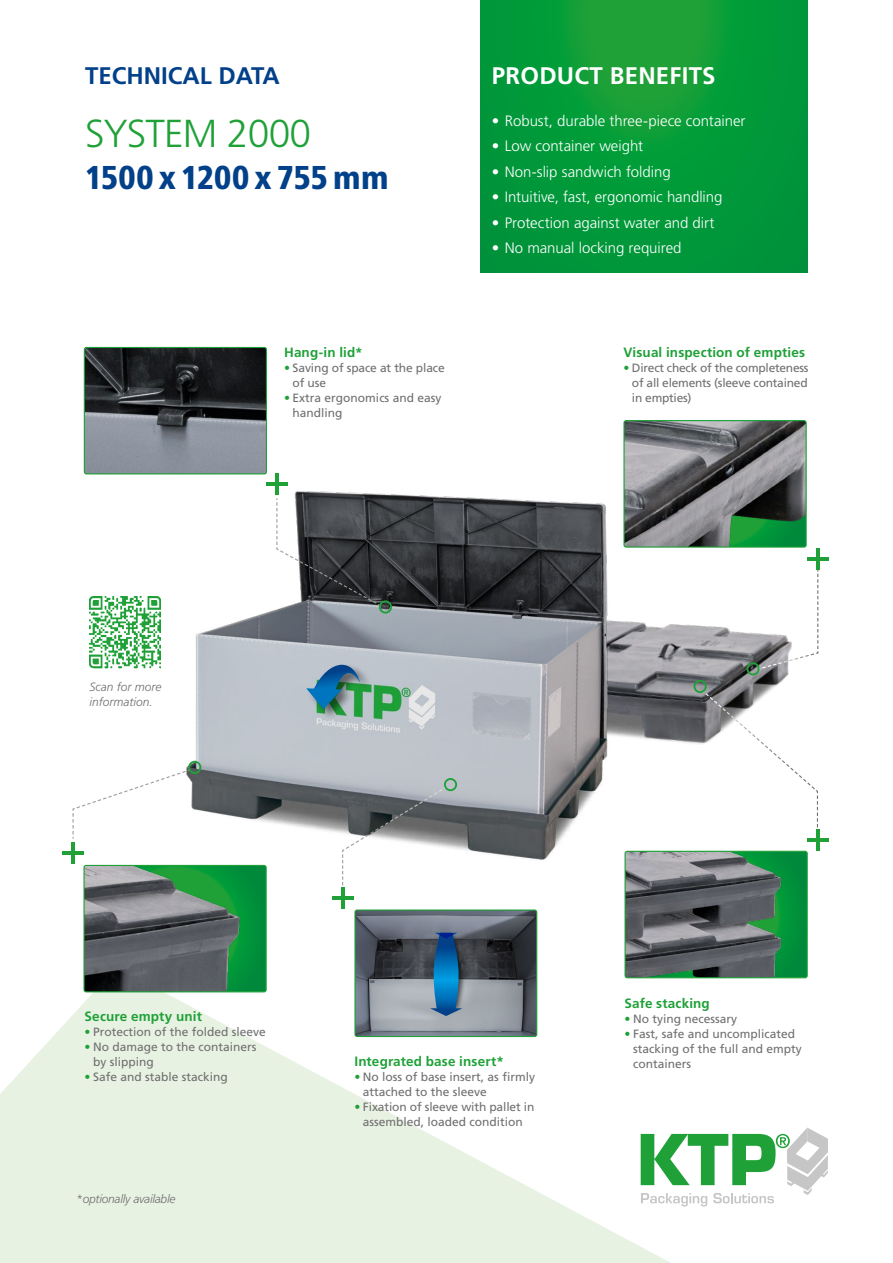
<style>
.page{position:relative;width:893px;height:1263px;background:#fff}
.page>*{position:absolute;margin:0;border:0;box-sizing:border-box;transform-origin:0 0}
.t1{font:300 39px "Frutiger LT Std";letter-spacing:-.02em;color:#1fa138}
.t2{font:900 condensed 33px "Frutiger LT Std";letter-spacing:.005em;color:#024189}
.t3{font:700 24px "Frutiger LT Std";letter-spacing:.01em;color:#fff}
.t4{font:700 24px "Frutiger LT Std";color:#024189}
.t5{font:300 15px "Frutiger LT Std";letter-spacing:-.005em;color:#fff}
.t6{font:700 13.5px "Frutiger LT Std";letter-spacing:.01em;color:#1fa138}
.t7{font:12px/15px "Frutiger LT Std";color:#706f6f}
.t8{font:italic 300 12px/15px "Frutiger LT Std";color:#706f6f}
.t9{font:italic 300 12px "Frutiger LT Std";letter-spacing:-.02em;color:#706f6f}
.s1{color:#1fa138}
.s2{font-weight:300;color:#1fa138}
</style>
<div class="page">
<svg style="left:0;top:966px;width:700px;height:297px;fill:#e8f2e3"></svg>
<img style="left:635px;top:622px;width:154px;height:122px">
<img style="left:157px;top:491px;width:478px;height:374px">
<svg style="left:641px;top:1127px;width:187px;height:79px"></svg>
<svg style="left:701px;top:689px;width:118px;height:141px"></svg>
<svg style="left:480px;top:0;width:328px;height:273px;background:#059939"></svg>
<img style="left:84px;top:347px;width:181px;height:127px">
<div style="left:84px;top:347px;width:183px;height:127px;border:1px solid #1fa138;border-radius:2px"></div>
<img style="left:625px;top:422px;width:180px;height:124px">
<div style="left:623px;top:420px;width:184px;height:128px;border:1px solid #1fa138;border-radius:2px"></div>
<div style="left:307px;top:663px;width:66px;height:58px;background:#000;opacity:.5"></div>
<svg style="left:306px;top:664px;width:54px;height:45px;background:#548c9c"></svg>
<svg style="left:276px;top:497px;width:105px;height:110px"></svg>
<svg style="left:757px;top:570px;width:62px;height:100px"></svg>
<hr style="left:275px;top:473px;width:4px;height:22px;background:#1fa138">
<hr style="left:266px;top:482px;width:22px;height:4px;background:#1fa138">
<hr style="left:816px;top:548px;width:4px;height:22px;background:#1fa138">
<hr style="left:807px;top:557px;width:22px;height:4px;background:#1fa138">
<hr style="left:816px;top:830px;width:3px;height:21px;background:#1fa138">
<hr style="left:807px;top:839px;width:21px;height:3px;background:#1fa138">
<div style="left:379px;top:600px;width:13px;height:14px;border:2px solid #1fa138;border-radius:50%"></div>
<div style="left:746px;top:662px;width:14px;height:13px;border:2px solid #1fa138;border-radius:50%"></div>
<img style="left:89px;top:593px;width:75px;height:79px">
<svg style="left:342px;top:786px;width:105px;height:104px"></svg>
<hr style="left:341px;top:887px;width:3px;height:22px;background:#1fa138">
<hr style="left:332px;top:896px;width:21px;height:4px;background:#1fa138">
<div style="left:444px;top:778px;width:13px;height:13px;border:2px solid #1fa138;border-radius:50%"></div>
<div style="left:793px;top:853px;width:13px;height:123px;background:#008a3b"></div>
<img style="left:626px;top:853px;width:167px;height:123px">
<div style="left:624px;top:851px;width:184px;height:127px;border:1px solid #1fa138;border-radius:2px"></div>
<div style="left:693px;top:680px;width:14px;height:13px;border:2px solid #1fa138;border-radius:50%"></div>
<svg style="left:261px;top:867px;width:4px;height:123px"></svg>
<img style="left:85px;top:867px;width:176px;height:123px">
<div style="left:83px;top:865px;width:184px;height:127px;border:1px solid #1fa138;border-radius:2px"></div>
<svg style="left:72px;top:769px;width:119px;height:71px"></svg>
<hr style="left:71px;top:842px;width:4px;height:22px;background:#1fa138">
<hr style="left:62px;top:851px;width:22px;height:4px;background:#1fa138">
<div style="left:188px;top:761px;width:13px;height:13px;border:2px solid #1fa138;border-radius:50%"></div>
<div style="left:354px;top:909px;width:183px;height:128px;border:1px solid #1fa138;border-radius:2px"></div>
<svg style="left:355px;top:910px;width:182px;height:126px;background:#62707c"></svg>
<h3 class="t4" style="left:85px;top:62px;width:196px">TECHNICAL DATA</h3>
<h1 class="t1" style="left:85px;top:111px;width:228px">SYSTEM 2000</h1>
<h2 class="t2" style="left:85px;top:158px;width:305px">1500 x 1200 x 755 mm</h2>
<p class="t6" style="left:284px;top:344px;width:80px">Hang-in lid*</p>
<p class="t7" style="left:293px;top:360px;width:154px;text-indent:-9px"><span class="s1">•</span> Saving of space at the place of use</p>
<p class="t7" style="left:293px;top:390px;width:150px;text-indent:-9px"><span class="s1">•</span> Extra ergonomics and easy handling</p>
<h3 class="t3" style="left:492px;top:62px;width:225px">PRODUCT BENEFITS</h3>
<p class="t5" style="left:492px;top:112px;width:255px">• Robust, durable three-piece container</p>
<p class="t5" style="left:492px;top:137px;width:153px">• Low container weight</p>
<p class="t5" style="left:492px;top:163px;width:180px">• Non-slip sandwich folding</p>
<p class="t5" style="left:492px;top:188px;width:232px">• Intuitive, fast, ergonomic handling</p>
<p class="t5" style="left:492px;top:214px;width:224px">• Protection against water and dirt</p>
<p class="t5" style="left:492px;top:239px;width:191px">• No manual locking required</p>
<p class="t6" style="left:623px;top:344px;width:183px">Visual inspection of empties</p>
<p class="t7" style="left:632px;top:360px;width:178px;text-align:justify;text-indent:-9px"><span class="s2">•</span> Direct check of the completeness of all elements (sleeve contained in empties)</p>
<p class="t8" style="left:89px;top:680px;width:73px">Scan for more information.</p>
<p class="t6" style="left:85px;top:1008px;width:119px">Secure empty unit</p>
<p class="t7" style="left:85px;top:1024px;width:183px"><span class="s1">•</span> Protection of the folded sleeve</p>
<p class="t7" style="left:93px;top:1039px;width:165px;text-indent:-9px"><span class="s1">•</span> No damage to the containers by slipping</p>
<p class="t7" style="left:85px;top:1069px;width:145px"><span class="s1">•</span> Safe and stable stacking</p>
<p class="t9" style="left:76px;top:1192px;width:101px">*optionally available</p>
<p class="t6" style="left:354px;top:1053px;width:151px">Integrated base insert*</p>
<p class="t7" style="left:363px;top:1069px;width:174px;text-indent:-9px"><span class="s1">•</span> No loss of base insert, as firmly attached to the sleeve</p>
<p class="t7" style="left:354px;top:1099px;width:182px;text-align:center"><span class="s1">•</span> Fixation of sleeve with pallet in assembled, loaded condition</p>
<p class="t6" style="left:624px;top:995px;width:87px">Safe stacking</p>
<p class="t7" style="left:624px;top:1011px;width:114px"><span class="s1">•</span> No tying necessary</p>
<p class="t7" style="left:633px;top:1026px;width:170px;text-indent:-9px"><span class="s1">•</span> Fast, safe and uncomplicated stacking of the full and empty containers</p>
</div>
